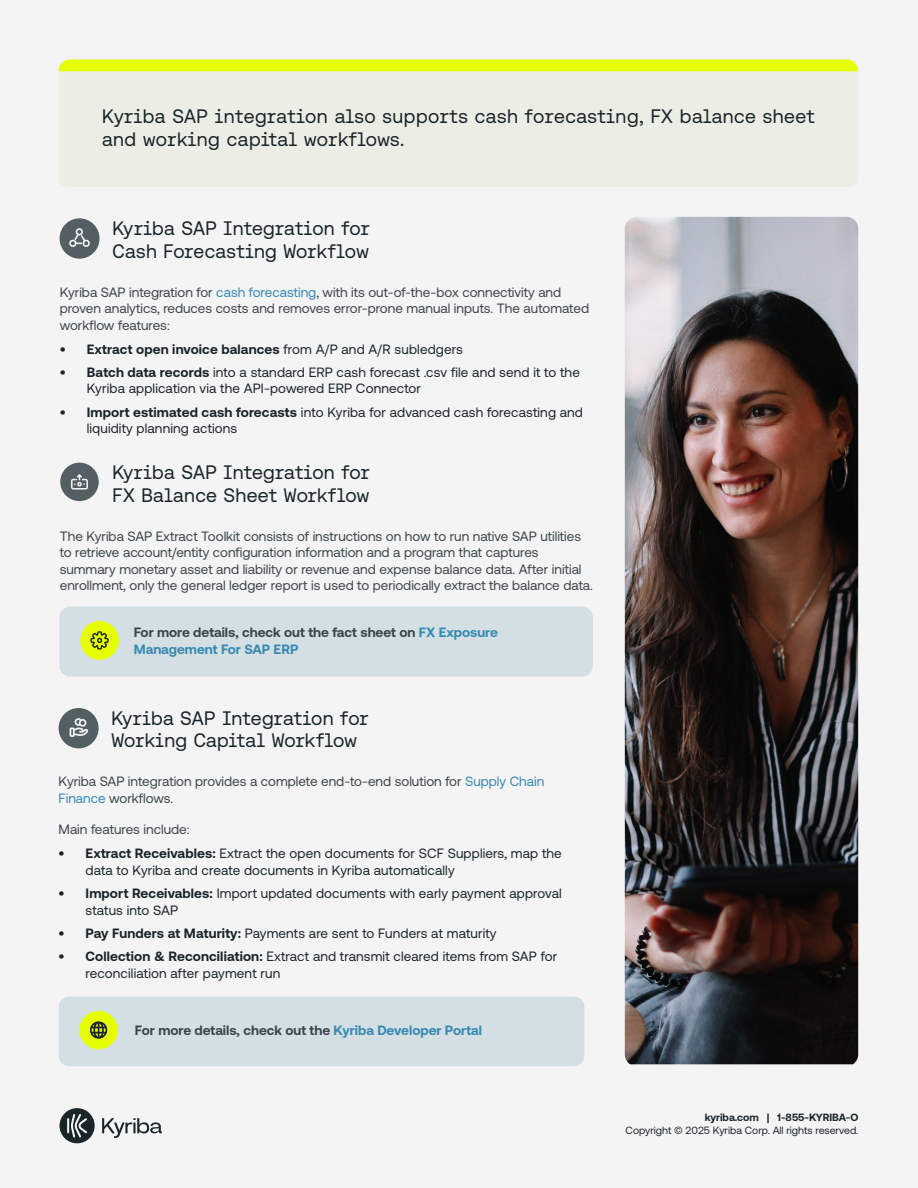
<style>
.page{position:relative;width:918px;height:1188px;background:#f4f4f4}
.page>*{position:absolute;margin:0;border:0;box-sizing:border-box;transform-origin:0 0}
.t1{font:19.5px/22.5px "Aeonik Fono";letter-spacing:-.02em;color:#1a252a}
.t2{font:13.5px/16.5px "Aeonik";color:#3c464a}
.t3{font:13.5px/16.5px "Aeonik";letter-spacing:.01em;color:#1a252a}
.t4{font:700 13.5px/16.5px "Aeonik";color:#3c464a}
.t5{font:700 13.5px "Aeonik";letter-spacing:.01em;color:#1a252a}
.t6{font:10.5px "Aeonik";color:#1a252a}
.t7{font:700 10.5px "Aeonik";color:#1a252a}
.s1{color:#368ab2}
.s2{font-weight:400}
.s3{font-weight:700}
</style>
<div class="page">
<svg style="left:102px;top:1118px;width:60px;height:20px"></svg>
<svg style="left:60px;top:1108px;width:35px;height:35px"></svg>
<div style="left:59px;top:71px;width:799px;height:116px;background:#ecede5"></div>
<div style="left:59px;top:60px;width:799px;height:11px;background:#e6ff00"></div>
<div style="left:60px;top:218px;width:40px;height:41px;background:#545f64;border-radius:50%"></div>
<svg style="left:69px;top:228px;width:21px;height:19px"></svg>
<div style="left:59px;top:708px;width:40px;height:40px;background:#545f64;border-radius:50%"></div>
<svg style="left:70px;top:718px;width:18px;height:19px"></svg>
<div style="left:60px;top:463px;width:39px;height:38px;background:#545f64;border-radius:50%"></div>
<svg style="left:71px;top:474px;width:17px;height:16px"></svg>
<div style="left:59px;top:607px;width:534px;height:69px;background:#d4dfe4;border-radius:11px"></div>
<div style="left:59px;top:996px;width:525px;height:70px;background:#d4dfe4;border-radius:11px"></div>
<div style="left:79px;top:1011px;width:39px;height:38px;background:#e6ff00;border-radius:50%"></div>
<svg style="left:90px;top:1021px;width:17px;height:18px"></svg>
<div style="left:80px;top:621px;width:39px;height:39px;background:#e6ff00;border-radius:50%"></div>
<svg style="left:90px;top:631px;width:19px;height:19px"></svg>
<img style="left:625px;top:217px;width:233px;height:847px">
<h1 class="t1" style="left:102px;top:105px;width:715px">Kyriba SAP integration also supports cash forecasting, FX balance sheet and working capital workflows.</h1>
<h1 class="t1" style="left:112px;top:217px;width:259px">Kyriba SAP Integration for<br>Cash Forecasting Workflow</h1>
<p class="t2" style="left:60px;top:284px;width:531px">Kyriba SAP integration for <span class="s1">cash forecasting</span>, with its out-of-the-box connectivity and proven analytics, reduces costs and removes error-prone manual inputs. The automated workflow features:</p>
<p class="t5" style="left:60px;top:341px;width:405px">• Extract open invoice balances <span class="s2">from A/P and A/R subledgers</span></p>
<p class="t3" style="left:87px;top:364px;width:495px;text-indent:-27px"><span class="s3">• Batch data records</span> into a standard ERP cash forecast .csv file and send it to the<br>Kyriba application via the API-powered ERP Connector</p>
<p class="t3" style="left:87px;top:404px;width:498px;text-indent:-27px"><span class="s3">• Import estimated cash forecasts</span> into Kyriba for advanced cash forecasting and liquidity planning actions</p>
<h1 class="t1" style="left:112px;top:461px;width:259px">Kyriba SAP Integration for<br>FX Balance Sheet Workflow</h1>
<p class="t2" style="left:60px;top:528px;width:535px">The Kyriba SAP Extract Toolkit consists of instructions on how to run native SAP utilities to retrieve account/entity configuration information and a program that captures summary monetary asset and liability or revenue and expense balance data. After initial enrollment, only the general ledger report is used to periodically extract the balance data.</p>
<p class="t4" style="left:134px;top:624px;width:366px">For more details, check out the fact sheet on <span class="s1">FX Exposure<br>Management For SAP ERP</span></p>
<h1 class="t1" style="left:111px;top:707px;width:259px">Kyriba SAP Integration for<br>Working Capital Workflow</h1>
<p class="t2" style="left:59px;top:773px;width:487px">Kyriba SAP integration provides a complete end-to-end solution for <span class="s1">Supply Chain<br>Finance</span> workflows.</p>
<p class="t2" style="left:59px;top:821px;width:132px">Main features include:</p>
<p class="t3" style="left:86px;top:845px;width:478px;text-indent:-27px"><span class="s3">• Extract Receivables:</span> Extract the open documents for SCF Suppliers, map the data to Kyriba and create documents in Kyriba automatically</p>
<p class="t3" style="left:86px;top:885px;width:478px;text-indent:-27px"><span class="s3">• Import Receivables:</span> Import updated documents with early payment approval status into SAP</p>
<p class="t3" style="left:59px;top:925px;width:440px"><span class="s3">• Pay Funders at Maturity:</span> Payments are sent to Funders at maturity</p>
<p class="t3" style="left:86px;top:948px;width:473px;text-indent:-27px"><span class="s3">• Collection &amp; Reconciliation:</span> Extract and transmit cleared items from SAP for reconciliation after payment run</p>
<p class="t4" style="left:135px;top:1022px;width:349px">For more details, check out the <span class="s1">Kyriba Developer Portal</span></p>
<p class="t7" style="left:705px;top:1111px;width:155px">kyriba.com | 1-855-KYRIBA-O</p>
<p class="t6" style="left:626px;top:1125px;width:234px">Copyright © 2025 Kyriba Corp. All rights reserved.</p>
</div>
